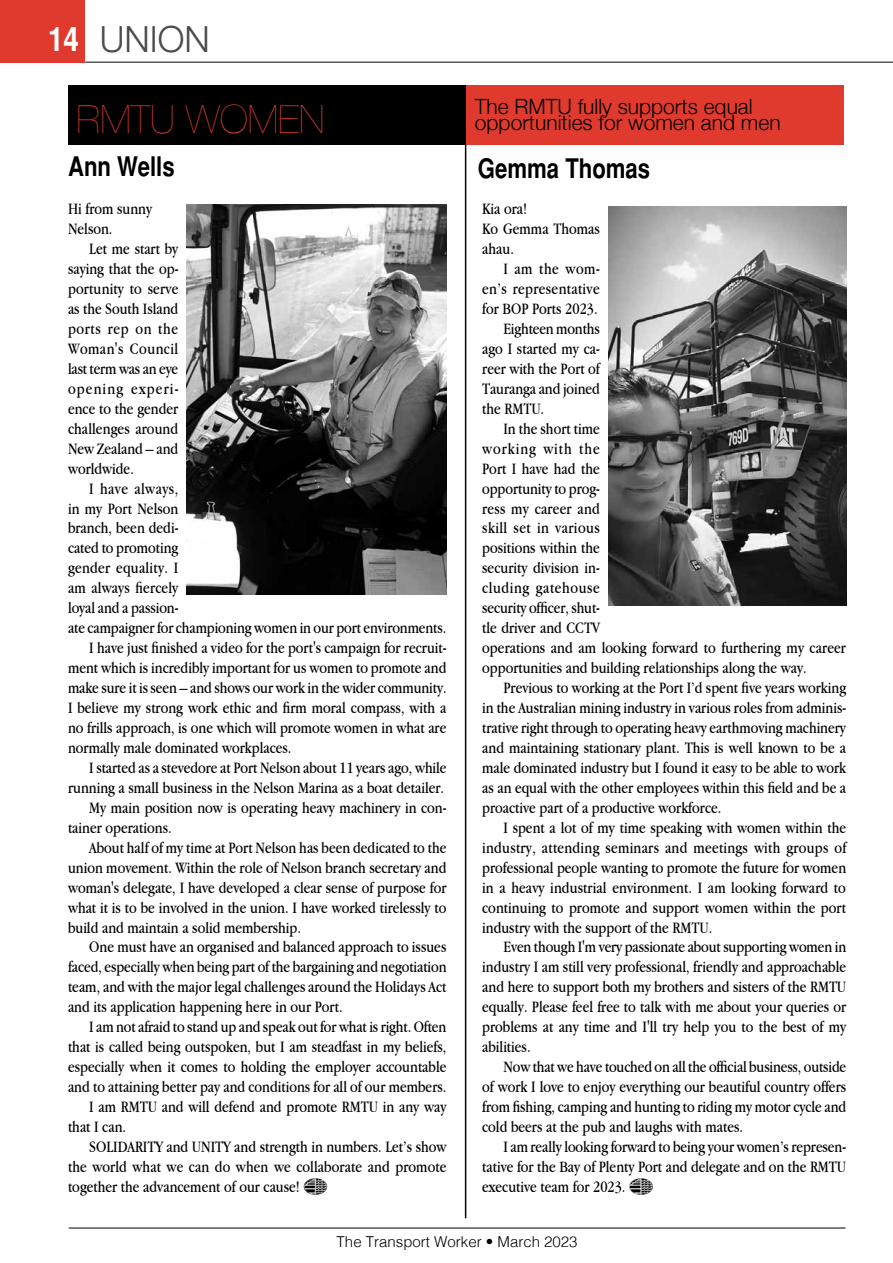
<style>
.page{position:relative;width:893px;height:1263px;background:#fff}
.page>*{position:absolute;margin:0;border:0;box-sizing:border-box;transform-origin:0 0}
.t1{font:200 39px "Helvetica Neue";color:#e03a2e}
.t2{font:300 36px "Helvetica Neue";color:#4c4c4e}
.t3{font:700 condensed 33.75px "Helvetica";color:#fff}
.t4{font:700 condensed 27px "Helvetica";color:#000}
.t5{font:300 21px/16.5px "Helvetica Neue";color:#000}
.t6{font:16.5px/20px "Apple Garamond";color:#000}
.t7{font:16.5px "Apple Garamond";letter-spacing:.025em;color:#000}
.t8{font:16.5px "Apple Garamond";letter-spacing:.02em;color:#000}
.t9{font:16.5px "Apple Garamond";letter-spacing:.035em;color:#000}
.t10{font:16.5px "Apple Garamond";letter-spacing:.06em;color:#000}
.t11{font:300 15px "Helvetica";color:#000}
</style>
<div class="page">
<hr style="left:69px;top:1228px;width:776px;height:1px;background:#000">
<div style="left:0;top:0;width:85px;height:63px;background:#e03a2e"></div>
<hr style="left:85px;top:62px;width:808px;height:1px;background:#000">
<div style="left:68px;top:85px;width:398px;height:60px;background:#000"></div>
<div style="left:466px;top:85px;width:378px;height:60px;background:#e03a2e"></div>
<img style="left:303px;top:1178px;width:24px;height:17px">
<img style="left:629px;top:1178px;width:24px;height:17px">
<hr style="left:465px;top:145px;width:1px;height:1073px;background:#000">
<img style="left:608px;top:207px;width:238px;height:398px">
<img style="left:187px;top:205px;width:259px;height:390px">
<h3 class="t3" style="left:48px;top:20px;width:32px">14</h3>
<h2 class="t2" style="left:100px;top:10px;width:112px">UNION</h2>
<h1 class="t1" style="left:77px;top:89px;width:249px">RMTU WOMEN</h1>
<p class="t5" style="left:475px;top:97px;width:307px">The RMTU fully supports equal opportunities for women and men</p>
<h3 class="t4" style="left:68px;top:151px;width:108px">Ann Wells</h3>
<h3 class="t4" style="left:478px;top:152px;width:174px">Gemma Thomas</h3>
<p class="t6" style="left:68px;top:199px;width:86px">Hi from sunny<br>Nelson.</p>
<p class="t6" style="left:68px;top:239px;width:112px;text-align:justify;text-indent:21px">Let me start by saying that the op&shy;portunity to serve as the South Island ports rep on the Woman's Council last term was an eye opening experi&shy;ence to the gender challenges around New Zealand – and worldwide.</p>
<p class="t7" style="left:89px;top:478px;width:91px">I have always,</p>
<p class="t6" style="left:68px;top:498px;width:112px">in my Port Nelson</p>
<p class="t6" style="left:68px;top:518px;width:112px">branch, been dedi-</p>
<p class="t6" style="left:68px;top:538px;width:112px">cated to promoting</p>
<p class="t6" style="left:68px;top:558px;width:112px">gender equality. I</p>
<p class="t6" style="left:68px;top:578px;width:112px">am always fiercely</p>
<p class="t6" style="left:68px;top:598px;width:112px">loyal and a passion-</p>
<p class="t6" style="left:68px;top:618px;width:380px">ate campaigner for championing women in our port environments.</p>
<p class="t6" style="left:89px;top:638px;width:359px">I have just finished a video for the port's campaign for recruit-</p>
<p class="t6" style="left:68px;top:657px;width:380px">ment which is incredibly important for us women to promote and</p>
<p class="t6" style="left:68px;top:677px;width:380px">make sure it is seen – and shows our work in the wider community.</p>
<p class="t6" style="left:68px;top:697px;width:380px">I believe my strong work ethic and firm moral compass, with a</p>
<p class="t6" style="left:68px;top:717px;width:380px">no frills approach, is one which will promote women in what are</p>
<p class="t6" style="left:68px;top:737px;width:225px">normally male dominated workplaces.</p>
<p class="t6" style="left:89px;top:757px;width:359px">I started as a stevedore at Port Nelson about 11 years ago, while</p>
<p class="t6" style="left:68px;top:777px;width:378px">running a small business in the Nelson Marina as a boat detailer.</p>
<p class="t6" style="left:89px;top:797px;width:359px">My main position now is operating heavy machinery in con-</p>
<p class="t6" style="left:68px;top:817px;width:105px">tainer operations.</p>
<p class="t6" style="left:89px;top:837px;width:359px">About half of my time at Port Nelson has been dedicated to the</p>
<p class="t6" style="left:68px;top:857px;width:380px">union movement. Within the role of Nelson branch secretary and</p>
<p class="t6" style="left:68px;top:877px;width:380px">woman's delegate, I have developed a clear sense of purpose for</p>
<p class="t6" style="left:68px;top:897px;width:380px">what it is to be involved in the union. I have worked tirelessly to</p>
<p class="t6" style="left:68px;top:917px;width:235px">build and maintain a solid membership.</p>
<p class="t6" style="left:89px;top:937px;width:359px">One must have an organised and balanced approach to issues</p>
<p class="t6" style="left:68px;top:957px;width:380px">faced, especially when being part of the bargaining and negotiation</p>
<p class="t6" style="left:68px;top:977px;width:380px">team, and with the major legal challenges around the Holidays Act</p>
<p class="t6" style="left:68px;top:997px;width:276px">and its application happening here in our Port.</p>
<p class="t6" style="left:89px;top:1017px;width:358px">I am not afraid to stand up and speak out for what is right. Often</p>
<p class="t6" style="left:68px;top:1036px;width:380px">that is called being outspoken, but I am steadfast in my beliefs,</p>
<p class="t6" style="left:68px;top:1056px;width:380px">especially when it comes to holding the employer accountable</p>
<p class="t6" style="left:68px;top:1076px;width:380px">and to attaining better pay and conditions for all of our members.</p>
<p class="t6" style="left:89px;top:1096px;width:359px">I am RMTU and will defend and promote RMTU in any way</p>
<p class="t6" style="left:68px;top:1116px;width:60px">that I can.</p>
<p class="t6" style="left:89px;top:1136px;width:359px">SOLIDARITY and UNITY and strength in numbers. Let’s show</p>
<p class="t6" style="left:68px;top:1156px;width:380px">the world what we can do when we collaborate and promote</p>
<p class="t6" style="left:68px;top:1176px;width:233px">together the advancement of our cause!</p>
<p class="t6" style="left:482px;top:199px;width:119px">Kia ora!<br>Ko Gemma Thomas ahau.</p>
<p class="t6" style="left:503px;top:258px;width:98px">I am the wom-</p>
<p class="t8" style="left:482px;top:279px;width:119px">en’s representative</p>
<p class="t6" style="left:482px;top:298px;width:117px">for BOP Ports 2023.</p>
<p class="t6" style="left:503px;top:318px;width:98px">Eighteen months</p>
<p class="t6" style="left:482px;top:338px;width:119px">ago I started my ca-</p>
<p class="t6" style="left:482px;top:358px;width:119px">reer with the Port of</p>
<p class="t6" style="left:482px;top:378px;width:119px">Tauranga and joined</p>
<p class="t6" style="left:482px;top:398px;width:64px">the RMTU.</p>
<p class="t6" style="left:503px;top:418px;width:98px">In the short time</p>
<p class="t10" style="left:482px;top:439px;width:119px">working with the</p>
<p class="t6" style="left:482px;top:458px;width:119px">Port I have had the</p>
<p class="t6" style="left:482px;top:478px;width:119px">opportunity to prog-</p>
<p class="t6" style="left:482px;top:498px;width:119px">ress my career and</p>
<p class="t7" style="left:482px;top:518px;width:119px">skill set in various</p>
<p class="t6" style="left:482px;top:538px;width:119px">positions within the</p>
<p class="t6" style="left:482px;top:558px;width:119px">security division in-</p>
<p class="t9" style="left:482px;top:578px;width:119px">cluding gatehouse</p>
<p class="t6" style="left:482px;top:598px;width:119px">security officer, shut-</p>
<p class="t6" style="left:482px;top:618px;width:119px">tle driver and CCTV</p>
<p class="t6" style="left:482px;top:638px;width:365px">operations and am looking forward to furthering my career</p>
<p class="t6" style="left:482px;top:657px;width:326px">opportunities and building relationships along the way.</p>
<p class="t6" style="left:503px;top:677px;width:344px">Previous to working at the Port I’d spent five years working</p>
<p class="t6" style="left:482px;top:697px;width:365px">in the Australian mining industry in various roles from adminis-</p>
<p class="t6" style="left:482px;top:717px;width:365px">trative right through to operating heavy earthmoving machinery</p>
<p class="t6" style="left:482px;top:737px;width:365px">and maintaining stationary plant. This is well known to be a</p>
<p class="t6" style="left:482px;top:757px;width:365px">male dominated industry but I found it easy to be able to work</p>
<p class="t6" style="left:482px;top:777px;width:365px">as an equal with the other employees within this field and be a</p>
<p class="t6" style="left:482px;top:797px;width:241px">proactive part of a productive workforce.</p>
<p class="t6" style="left:503px;top:817px;width:344px">I spent a lot of my time speaking with women within the</p>
<p class="t6" style="left:482px;top:837px;width:366px">industry, attending seminars and meetings with groups of</p>
<p class="t6" style="left:482px;top:857px;width:365px">professional people wanting to promote the future for women</p>
<p class="t6" style="left:482px;top:877px;width:365px">in a heavy industrial environment. I am looking forward to</p>
<p class="t6" style="left:482px;top:897px;width:365px">continuing to promote and support women within the port</p>
<p class="t6" style="left:482px;top:917px;width:232px">industry with the support of the RMTU.</p>
<p class="t6" style="left:503px;top:937px;width:344px">Even though I'm very passionate about supporting women in</p>
<p class="t6" style="left:482px;top:957px;width:365px">industry I am still very professional, friendly and approachable</p>
<p class="t6" style="left:482px;top:977px;width:365px">and here to support both my brothers and sisters of the RMTU</p>
<p class="t6" style="left:482px;top:997px;width:365px">equally. Please feel free to talk with me about your queries or</p>
<p class="t6" style="left:482px;top:1017px;width:365px">problems at any time and I'll try help you to the best of my</p>
<p class="t6" style="left:482px;top:1036px;width:50px">abilities.</p>
<p class="t6" style="left:503px;top:1056px;width:344px">Now that we have touched on all the official business, outside</p>
<p class="t6" style="left:482px;top:1076px;width:365px">of work I love to enjoy everything our beautiful country offers</p>
<p class="t6" style="left:482px;top:1096px;width:366px">from fishing, camping and hunting to riding my motor cycle and</p>
<p class="t6" style="left:482px;top:1116px;width:262px">cold beers at the pub and laughs with mates.</p>
<p class="t6" style="left:503px;top:1136px;width:344px">I am really looking forward to being your women’s represen-</p>
<p class="t6" style="left:482px;top:1156px;width:365px">tative for the Bay of Plenty Port and delegate and on the RMTU</p>
<p class="t6" style="left:482px;top:1176px;width:145px">executive team for 2023.</p>
<p class="t11" style="left:337px;top:1229px;width:242px">The Transport Worker • March 2023</p>
</div>
